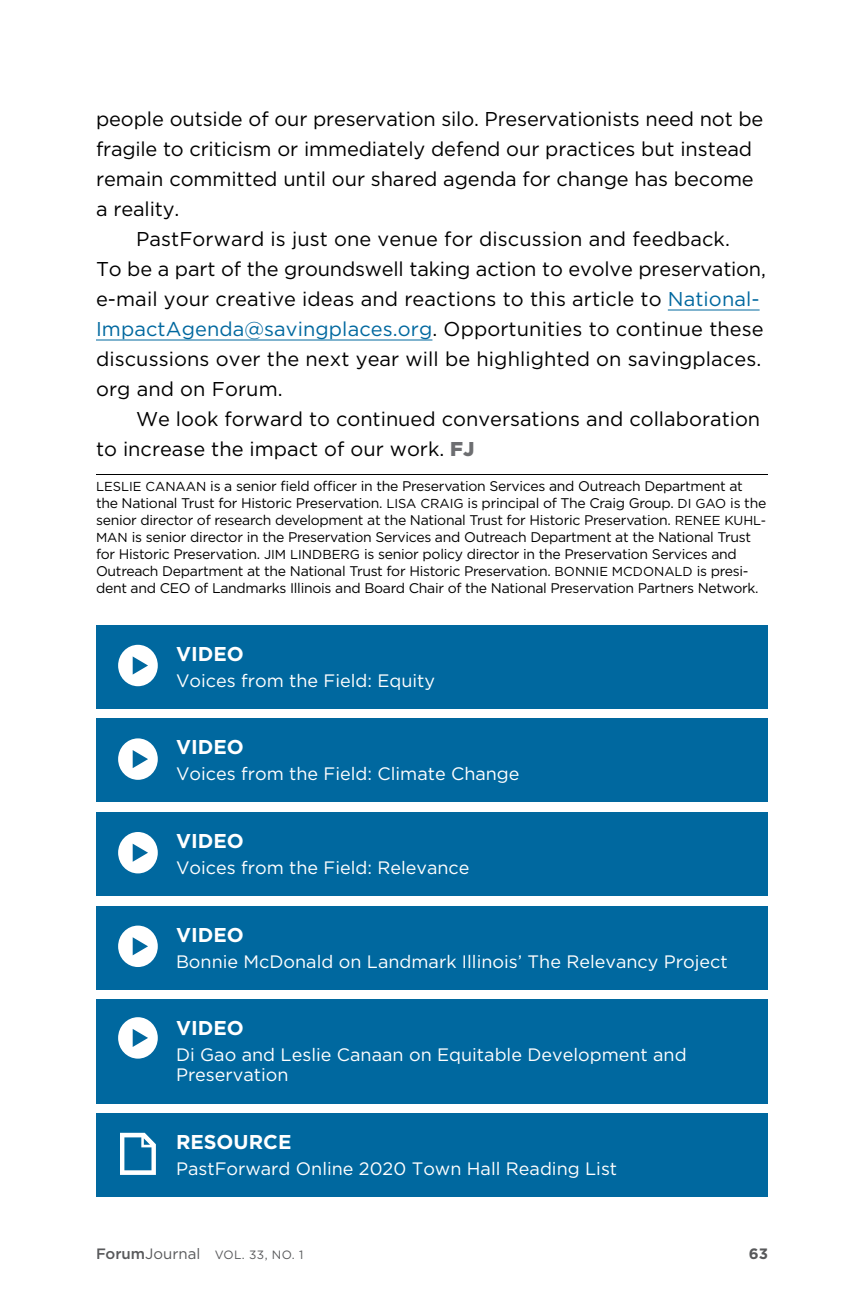
<style>
.page{position:relative;width:864px;height:1296px;background:#fff}
.page>*{position:absolute;margin:0;border:0;box-sizing:border-box;transform-origin:0 0}
._02_Body{font:20px/30px "Gotham";color:#000}
._02_Body-2{font:700 20px "Gotham";color:#fff}
._02_TAKEAWAY{font:18px/20px "Gotham";color:#fff}
.t1{font:700 15px "Gotham";color:#58595b}
._03_Bio{font:14px/17px "Gotham";letter-spacing:-.02em;color:#000}
.t2{font:12px "Gotham";letter-spacing:.03em;color:#58595b}
.s1{color:#00689f}
.s2{font-weight:900;color:#6d6e71}
.s3{font-size:13px}
.s4{font-weight:500;font-size:15px}
.s5{font-size:15px}
</style>
<div class="page">
<hr style="left:668px;top:310px;width:92px;height:1px;background:#00689f">
<hr style="left:96px;top:340px;width:336px;height:1px;background:#00689f">
<hr style="left:96px;top:474px;width:672px;height:1px;background:#000">
<div style="left:96px;top:999px;width:672px;height:104px;background:#00689f"></div>
<svg style="left:118px;top:1017px;width:40px;height:42px"></svg>
<div style="left:96px;top:1113px;width:672px;height:84px;background:#00689f"></div>
<svg style="left:120px;top:1133px;width:36px;height:42px"></svg>
<div style="left:96px;top:906px;width:672px;height:84px;background:#00689f"></div>
<svg style="left:118px;top:926px;width:40px;height:41px"></svg>
<div style="left:96px;top:812px;width:672px;height:84px;background:#00689f"></div>
<svg style="left:118px;top:832px;width:40px;height:41px"></svg>
<div style="left:96px;top:718px;width:672px;height:84px;background:#00689f"></div>
<svg style="left:118px;top:738px;width:40px;height:42px"></svg>
<div style="left:96px;top:625px;width:672px;height:84px;background:#00689f"></div>
<svg style="left:118px;top:645px;width:40px;height:41px"></svg>
<p class="_02_Body" style="left:96px;top:103px;width:669px">people outside of our preservation silo. Preservationists need not be fragile to criticism or immediately defend our practices but instead remain committed until our shared agenda for change has become a reality.</p>
<p class="_02_Body" style="left:96px;top:223px;width:672px;text-indent:40px">PastForward is just one venue for discussion and feedback.<br>To be a part of the groundswell taking action to evolve preservation, e-mail your creative ideas and reactions to this article to <span class="s1">National-ImpactAgenda@savingplaces.org</span>. Opportunities to continue these discussions over the next year will be highlighted on savingplaces. org and on Forum.</p>
<p class="_02_Body" style="left:96px;top:403px;width:666px;text-indent:40px">We look forward to continued conversations and collaboration to increase the impact of our work. <span class="s2">FJ</span></p>
<p class="_03_Bio" style="left:96px;top:477px;width:672px"><span class="s3">LESLIE CANAAN</span> is a senior field officer in the Preservation Services and Outreach Department at the National Trust for Historic Preservation. <span class="s3">LISA CRAIG</span> is principal of The Craig Group. <span class="s3">DI GAO</span> is the senior director of research development at the National Trust for Historic Preservation. <span class="s3">RENEE KUHL-MAN</span> is senior director in the Preservation Services and Outreach Department at the National Trust for Historic Preservation. <span class="s3">JIM LINDBERG</span> is senior policy director in the Preservation Services and Outreach Department at the National Trust for Historic Preservation. <span class="s3">BONNIE MCDONALD</span> is presi&shy;dent and CEO of Landmarks Illinois and Board Chair of the National Preservation Partners Network.</p>
<p class="_02_Body-2" style="left:176px;top:642px;width:69px">VIDEO</p>
<p class="_02_TAKEAWAY" style="left:176px;top:670px;width:261px">Voices from the Field: Equity</p>
<p class="_02_Body-2" style="left:176px;top:735px;width:69px">VIDEO</p>
<p class="_02_TAKEAWAY" style="left:176px;top:764px;width:345px">Voices from the Field: Climate Change</p>
<p class="_02_Body-2" style="left:176px;top:829px;width:69px">VIDEO</p>
<p class="_02_TAKEAWAY" style="left:176px;top:857px;width:295px">Voices from the Field: Relevance</p>
<p class="_02_Body-2" style="left:176px;top:922px;width:69px">VIDEO</p>
<p class="_02_TAKEAWAY" style="left:176px;top:951px;width:553px">Bonnie McDonald on Landmark Illinois’ The Relevancy Project</p>
<p class="_02_Body-2" style="left:176px;top:1016px;width:69px">VIDEO</p>
<p class="_02_TAKEAWAY" style="left:176px;top:1044px;width:512px">Di Gao and Leslie Canaan on Equitable Development and<br>Preservation</p>
<p class="_02_Body-2" style="left:176px;top:1130px;width:117px">RESOURCE</p>
<p class="_02_TAKEAWAY" style="left:176px;top:1158px;width:443px">PastForward Online 2020 Town Hall Reading List</p>
<p class="t2" style="left:96px;top:1247px;width:209px"><span class="s4">Forum</span><span class="s5">Journal</span> VOL. 33, NO. 1</p>
<p class="t1" style="left:749px;top:1244px;width:21px">63</p>
</div>
